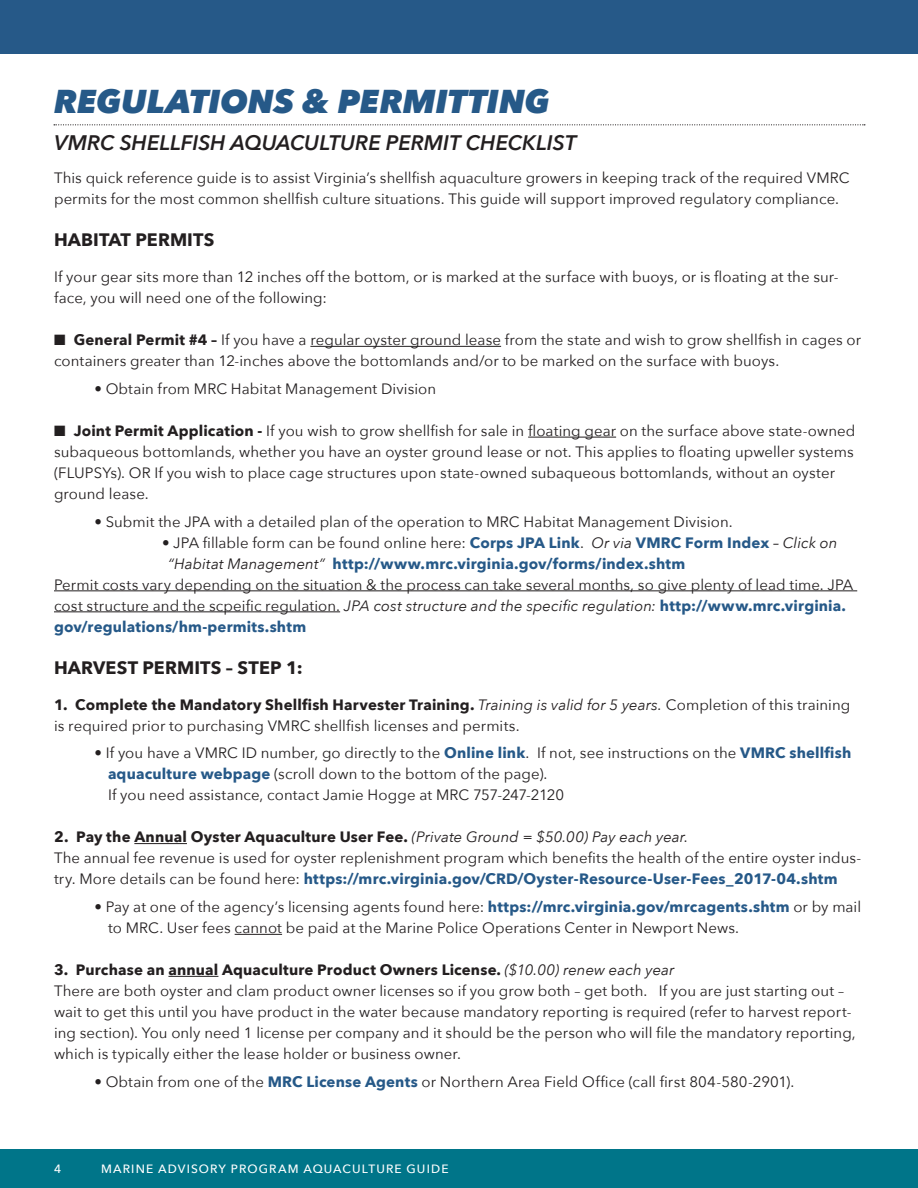
<style>
.page{position:relative;width:918px;height:1188px;background:#fff}
.page>*{position:absolute;margin:0;border:0;box-sizing:border-box;transform-origin:0 0}
.t1{font:italic 800 33px "Avenir Next";letter-spacing:-.005em;color:#265988}
.Page_Subhead{font:italic 600 21px "Avenir Next";color:#231f20}
.Subhead_1{font:700 18px "Avenir Next";letter-spacing:.005em;color:#231f20}
.Text{font:15px/21px "Avenir Next";letter-spacing:.005em;color:#231f20}
.Text-2{font:700 15px "Avenir Next";letter-spacing:.01em;color:#231f20}
.Text-3{font:700 15px/21px "Avenir Next";letter-spacing:.015em;color:#265988}
.t2{font:500 12px "Avenir Next";letter-spacing:.095em;color:#fff}
.s1{font-weight:700}
.s2{font-weight:400;color:#231f20}
.s3{font-weight:400;font-style:italic;color:#231f20}
.s4{font-style:italic}
.s5{font-weight:700;color:#265988}
.s6{font-weight:400;font-style:italic}
</style>
<div class="page">
<div style="left:0;top:1149px;width:918px;height:39px;background:#007589"></div>
<div style="left:0;top:0;width:918px;height:54px;background:#265988"></div>
<svg style="left:54px;top:124px;width:811px;height:1px"></svg>
<hr style="left:310px;top:346px;width:191px;height:1px;background:#231f20">
<hr style="left:528px;top:437px;width:88px;height:1px;background:#231f20">
<hr style="left:54px;top:590px;width:803px;height:1px;background:#231f20">
<hr style="left:54px;top:611px;width:286px;height:1px;background:#231f20">
<hr style="left:134px;top:843px;width:53px;height:1px;background:#231f20">
<hr style="left:235px;top:934px;width:47px;height:1px;background:#231f20">
<hr style="left:168px;top:976px;width:50px;height:1px;background:#231f20">
<p class="t1" style="left:54px;top:81px;width:498px">REGULATIONS &amp; PERMITTING</p>
<p class="Page_Subhead" style="left:54px;top:124px;width:524px">VMRC SHELLFISH AQUACULTURE PERMIT CHECKLIST</p>
<p class="Text" style="left:54px;top:167px;width:797px">This quick reference guide is to assist Virginia’s shellfish aquaculture growers in keeping track of the required VMRC permits for the most common shellfish culture situations. This guide will support improved regulatory compliance.</p>
<p class="Subhead_1" style="left:54px;top:224px;width:162px">HABITAT PERMITS</p>
<p class="Text" style="left:54px;top:266px;width:786px">If your gear sits more than 12 inches off the bottom, or is marked at the surface with buoys, or is floating at the sur&shy;face, you will need one of the following:</p>
<p class="Text" style="left:54px;top:329px;width:809px">■ <span class="s1">General Permit #4 –</span> If you have a regular oyster ground lease from the state and wish to grow shellfish in cages or containers greater than 12-inches above the bottomlands and/or to be marked on the surface with buoys.</p>
<p class="Text" style="left:94px;top:378px;width:343px">• Obtain from MRC Habitat Management Division</p>
<p class="Text" style="left:54px;top:420px;width:803px">■ <span class="s1">Joint Permit Application -</span> If you wish to grow shellfish for sale in floating gear on the surface above state-owned subaqueous bottomlands, whether you have an oyster ground lease or not. This applies to floating upweller systems (FLUPSYs). OR If you wish to place cage structures upon state-owned subaqueous bottomlands, without an oyster ground lease.</p>
<p class="Text" style="left:94px;top:510px;width:640px">• Submit the JPA with a detailed plan of the operation to MRC Habitat Management Division.</p>
<p class="Text-3" style="left:168px;top:532px;width:671px;text-indent:-6px"><span class="s2">• JPA fillable form can be found online here:</span> Corps JPA Link<span class="s2">.</span> <span class="s3">Or via</span> VMRC Form Index <span class="s3">– Click on “Habitat Management”</span> http://www.mrc.virginia.gov/forms/index.shtm</p>
<p class="Text" style="left:54px;top:573px;width:801px">Permit costs vary depending on the situation &amp; the process can take several months, so give plenty of lead time. JPA cost structure and the scpeific regulation. <span class="s4">JPA cost structure and the specific regulation:</span> <span class="s5">http://www.mrc.virginia. gov/regulations/hm-permits.shtm</span></p>
<p class="Subhead_1" style="left:54px;top:652px;width:250px">HARVEST PERMITS – STEP 1:</p>
<p class="Text" style="left:54px;top:693px;width:798px"><span class="s1">1. Complete the Mandatory Shellfish Harvester Training.</span> <span class="s4">Training is valid for 5 years.</span> Completion of this training is required prior to purchasing VMRC shellfish licenses and permits.</p>
<p class="Text" style="left:108px;top:742px;width:745px;text-indent:-14px">• If you have a VMRC ID number, go directly to the <span class="s5">Online link</span>. If not, see instructions on the <span class="s5">VMRC shellfish aquaculture webpage</span> (scroll down to the bottom of the page).</p>
<p class="Text" style="left:108px;top:784px;width:458px">If you need assistance, contact Jamie Hogge at MRC 757-247-2120</p>
<p class="Text-2" style="left:54px;top:824px;width:636px">2. Pay the Annual Oyster Aquaculture User Fee. <span class="s6">(Private Ground = $50.00) Pay each year.</span></p>
<p class="Text" style="left:54px;top:847px;width:809px">The annual fee revenue is used for oyster replenishment program which benefits the health of the entire oyster indus&shy;try. More details can be found here: <span class="s5">https://mrc.virginia.gov/CRD/Oyster-Resource-User-Fees_2017-04.shtm</span></p>
<p class="Text" style="left:108px;top:896px;width:755px;text-indent:-14px">• Pay at one of the agency’s licensing agents found here: <span class="s5">https://mrc.virginia.gov/mrcagents.shtm</span> or by mail to MRC. User fees cannot be paid at the Marine Police Operations Center in Newport News.</p>
<p class="Text-2" style="left:54px;top:957px;width:622px">3. Purchase an annual Aquaculture Product Owners License. <span class="s6">($10.00) renew each year</span></p>
<p class="Text" style="left:54px;top:980px;width:803px">There are both oyster and clam product owner licenses so if you grow both – get both. If you are just starting out – wait to get this until you have product in the water because mandatory reporting is required (refer to harvest report&shy;ing section). You only need 1 license per company and it should be the person who will file the mandatory reporting, which is typically either the lease holder or business owner.</p>
<p class="Text" style="left:94px;top:1071px;width:701px">• Obtain from one of the <span class="s5">MRC License Agents</span> or Northern Area Field Office (call first 804-580-2901).</p>
<p class="t2" style="left:54px;top:1158px;width:9px">4</p>
<p class="t2" style="left:101px;top:1158px;width:349px">MARINE ADVISORY PROGRAM AQUACULTURE GUIDE</p>
</div>
